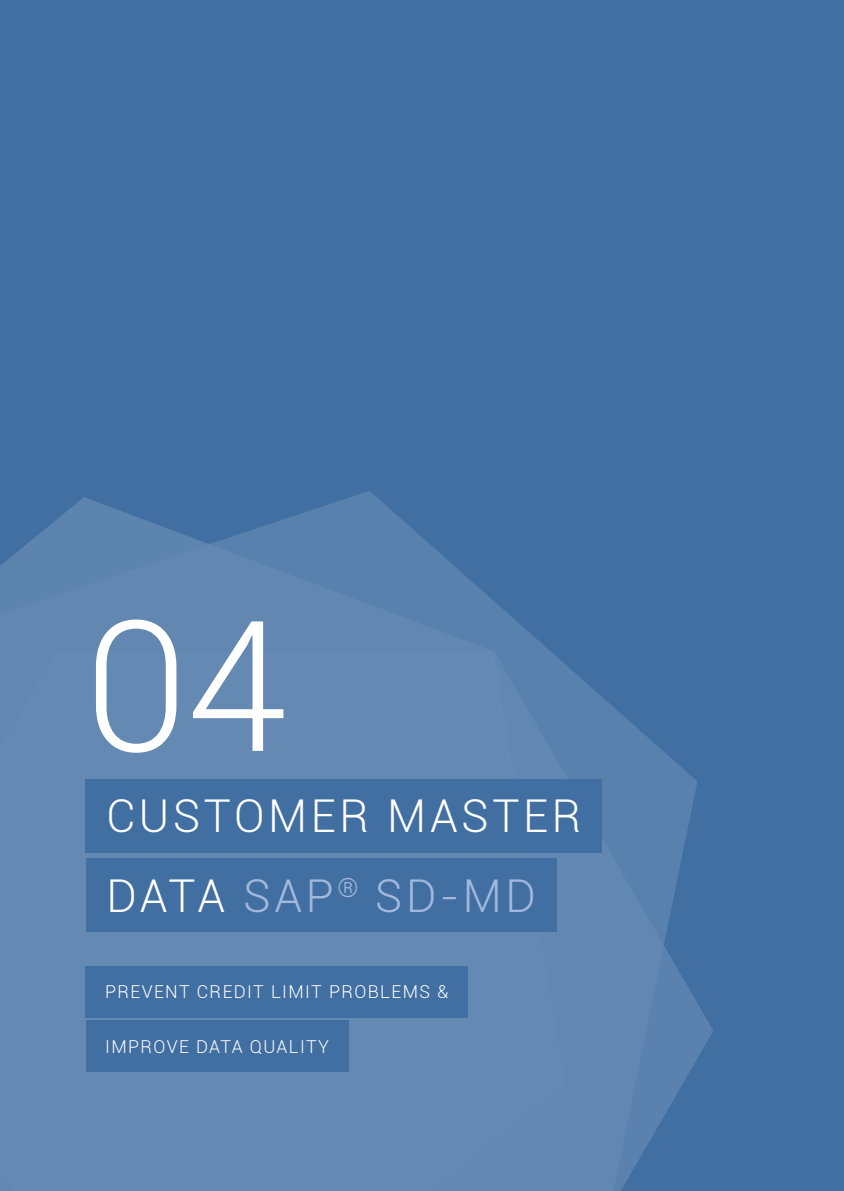
<style>
.page{position:relative;width:844px;height:1191px;background:#fff}
.page>*{position:absolute;margin:0;border:0;box-sizing:border-box;transform-origin:0 0}
.t1{font:300 182px "Roboto";color:#fff}
.t2{font:300 45.32px "Roboto";letter-spacing:.08em;color:#fff}
.t3{font:300 45.32px "Roboto";letter-spacing:.08em;color:#a2b8dc}
.t4{font:300 17.85px "Roboto";letter-spacing:.08em;color:#fff}
.s1{color:#fff}
</style>
<div class="page">
<div style="left:0;top:0;width:843px;height:1191px;background:#416fa2"></div>
<svg style="left:565px;top:664px;width:148px;height:527px;fill:#5981ae"></svg>
<svg style="left:0;top:497px;width:565px;height:694px;background:#5f85b0"></svg>
<div style="left:86px;top:858px;width:470px;height:74px;background:#416fa2"></div>
<div style="left:86px;top:779px;width:515px;height:73px;background:#416fa2"></div>
<div style="left:86px;top:966px;width:381px;height:51px;background:#416fa2"></div>
<div style="left:86px;top:1020px;width:262px;height:51px;background:#416fa2"></div>
<h1 class="t1" style="left:86px;top:560px;width:203px">04</h1>
<h2 class="t2" style="left:106px;top:784px;width:476px">CUSTOMER MASTER</h2>
<h2 class="t3" style="left:106px;top:864px;width:431px"><span class="s1">DATA</span> SAP<sup>®</sup> SD-MD</h2>
<p class="t4" style="left:105px;top:979px;width:344px">PREVENT CREDIT LIMIT PROBLEMS &amp;</p>
<p class="t4" style="left:105px;top:1033px;width:225px">IMPROVE DATA QUALITY</p>
</div>
